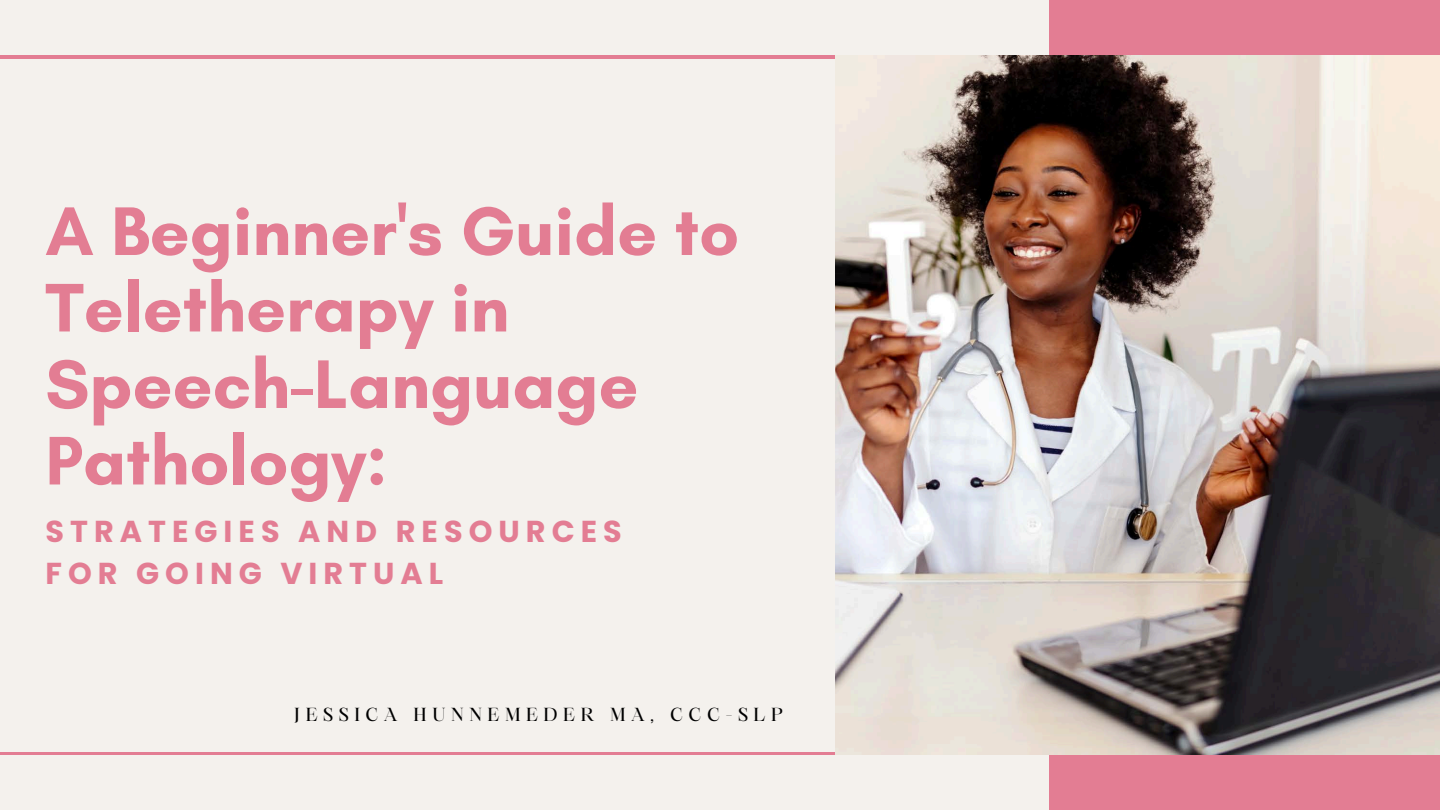
<style>
.page{position:relative;width:1440px;height:810px;background:#f4f1ed}
.page>*{position:absolute;margin:0;border:0;box-sizing:border-box;transform-origin:0 0}
.t1{font:700 70px/76.5px "Glacial Indifference";color:#e37d93}
.t2{font:700 30.3px/42px "Poppins";letter-spacing:.2em;color:#e37d93}
.t3{font:18.1px "Maharlika";letter-spacing:.3em;color:#000}
</style>
<div class="page">
<div style="left:1050px;top:0;width:390px;height:810px;background:#e37d93"></div>
<img style="left:835px;top:55px;width:605px;height:699px">
<hr style="left:0;top:752px;width:835px;height:3px;background:#e37d93">
<hr style="left:0;top:56px;width:835px;height:2px;background:#e37d93">
<h2 class="t1" style="left:45px;top:192px;width:695px">A Beginner's Guide to<br>Teletherapy in<br>Speech-Language<br>Pathology:</h2>
<p class="t2" style="left:45px;top:510px;width:578px">STRATEGIES AND RESOURCES<br>FOR GOING VIRTUAL</p>
<h1 class="t3" style="left:294px;top:707px;width:490px">JESSICA HUNNEMEDER MA, CCC-SLP</h1>
</div>
